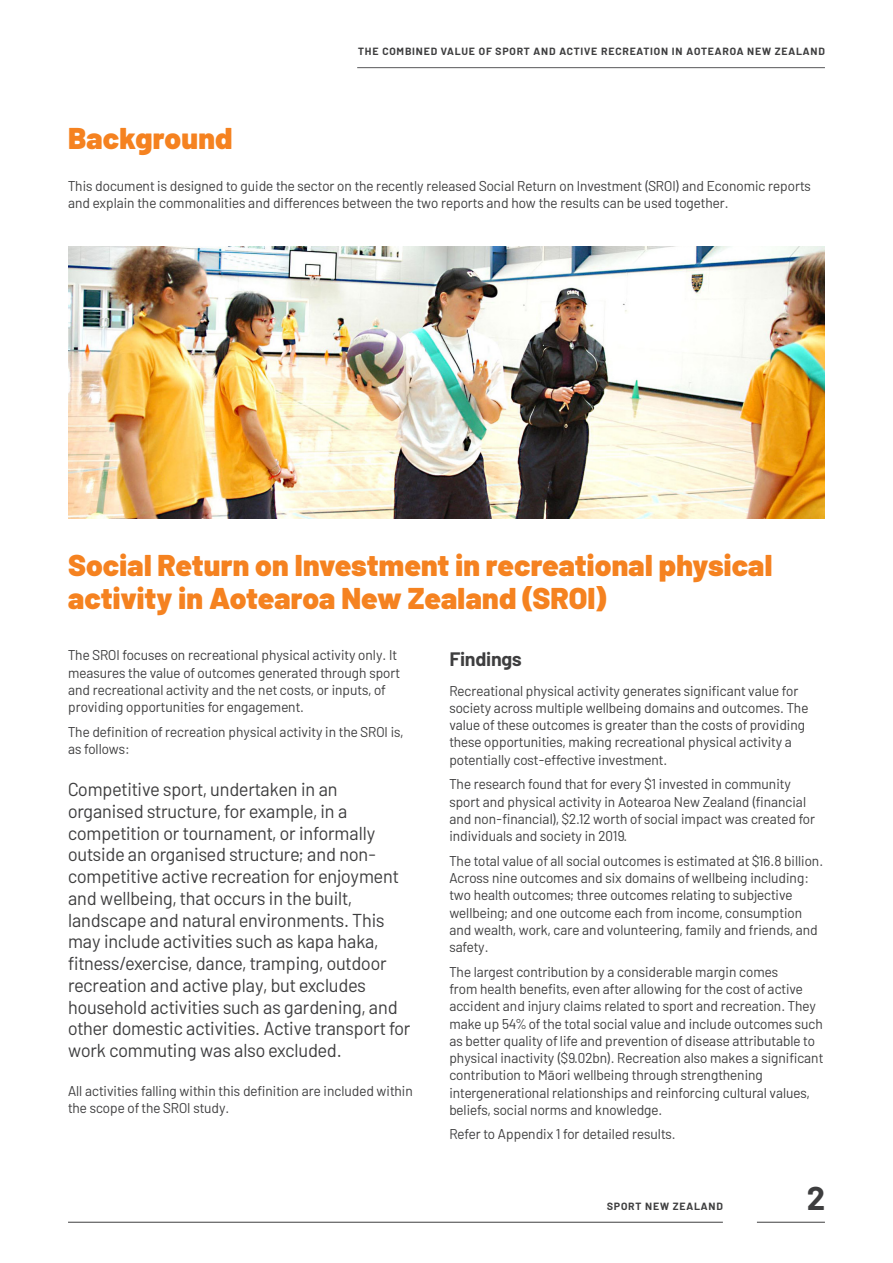
<style>
.page{position:relative;width:893px;height:1263px;background:#fff}
.page>*{position:absolute;margin:0;border:0;box-sizing:border-box;transform-origin:0 0}
.t1{font:700 33px "Barlow";color:#3e3e3f}
.Barlow_Main_Head_Orange{font:900 30px/33px "Barlow";letter-spacing:.005em;color:#f58220}
._2ND_HEAD{font:700 19.5px "Barlow";letter-spacing:-.015em;color:#3e3e3f}
.Barlow_Text_BIG{font:18.75px/21.8px "Barlow";letter-spacing:-.005em;color:#3e3e3f}
.Barlow_Text{font:14.25px/17.2px "Barlow";color:#3e3e3f}
.t2{font:700 10.5px "Barlow";letter-spacing:.08em;color:#3e3e3f}
</style>
<div class="page">
<img style="left:68px;top:247px;width:757px;height:271px">
<hr style="left:68px;top:1222px;width:655px;height:1px;background:#3e3e3f">
<hr style="left:757px;top:1222px;width:68px;height:1px;background:#3e3e3f">
<hr style="left:357px;top:67px;width:468px;height:1px;background:#57585a">
<p class="Barlow_Main_Head_Orange" style="left:68px;top:120px;width:166px">Background</p>
<p class="t2" style="left:358px;top:44px;width:468px">THE COMBINED VALUE OF SPORT AND ACTIVE RECREATION IN AOTEAROA NEW ZEALAND</p>
<p class="Barlow_Text" style="left:68px;top:176px;width:744px">This document is designed to guide the sector on the recently released Social Return on Investment (SROI) and Economic reports and explain the commonalities and differences between the two reports and how the results can be used together.</p>
<p class="Barlow_Main_Head_Orange" style="left:68px;top:546px;width:706px">Social Return on Investment in recreational physical activity in Aotearoa New Zealand (SROI)</p>
<p class="_2ND_HEAD" style="left:449px;top:644px;width:74px">Findings</p>
<p class="Barlow_Text" style="left:449px;top:681px;width:360px">Recreational physical activity generates significant value for society across multiple wellbeing domains and outcomes. The value of these outcomes is greater than the costs of providing these opportunities, making recreational physical activity a potentially cost-effective investment.</p>
<p class="Barlow_Text" style="left:449px;top:774px;width:367px">The research found that for every $1 invested in community sport and physical activity in Aotearoa New Zealand (financial and non-financial), $2.12 worth of social impact was created for individuals and society in 2019.</p>
<p class="Barlow_Text" style="left:449px;top:851px;width:375px">The total value of all social outcomes is estimated at $16.8 billion.<br>Across nine outcomes and six domains of wellbeing including: two health outcomes; three outcomes relating to subjective wellbeing; and one outcome each from income, consumption and wealth, work, care and volunteering, family and friends, and safety.</p>
<p class="Barlow_Text" style="left:449px;top:962px;width:375px">The largest contribution by a considerable margin comes<br>from health benefits, even after allowing for the cost of active accident and injury claims related to sport and recreation. They make up 54% of the total social value and include outcomes such as better quality of life and prevention of disease attributable to physical inactivity ($9.02bn). Recreation also makes a significant contribution to Māori wellbeing through strengthening intergenerational relationships and reinforcing cultural values, beliefs, social norms and knowledge.</p>
<p class="Barlow_Text" style="left:449px;top:1124px;width:228px">Refer to Appendix 1 for detailed results.</p>
<p class="Barlow_Text" style="left:68px;top:645px;width:333px">The SROI focuses on recreational physical activity only. It measures the value of outcomes generated through sport and recreational activity and the net costs, or inputs, of providing opportunities for engagement.</p>
<p class="Barlow_Text" style="left:68px;top:722px;width:337px">The definition of recreation physical activity in the SROI is, as follows:</p>
<p class="Barlow_Text_BIG" style="left:68px;top:777px;width:344px">Competitive sport, undertaken in an organised structure, for example, in a competition or tournament, or informally outside an organised structure; and non&shy;competitive active recreation for enjoyment and wellbeing, that occurs in the built, landscape and natural environments. This may include activities such as kapa haka, fitness/exercise, dance, tramping, outdoor recreation and active play, but excludes household activities such as gardening, and other domestic activities. Active transport for work commuting was also excluded.</p>
<p class="Barlow_Text" style="left:68px;top:1081px;width:346px">All activities falling within this definition are included within the scope of the SROI study.</p>
<p class="t2" style="left:607px;top:1198px;width:117px">SPORT NEW ZEALAND</p>
<h1 class="t1" style="left:807px;top:1173px;width:19px">2</h1>
</div>
